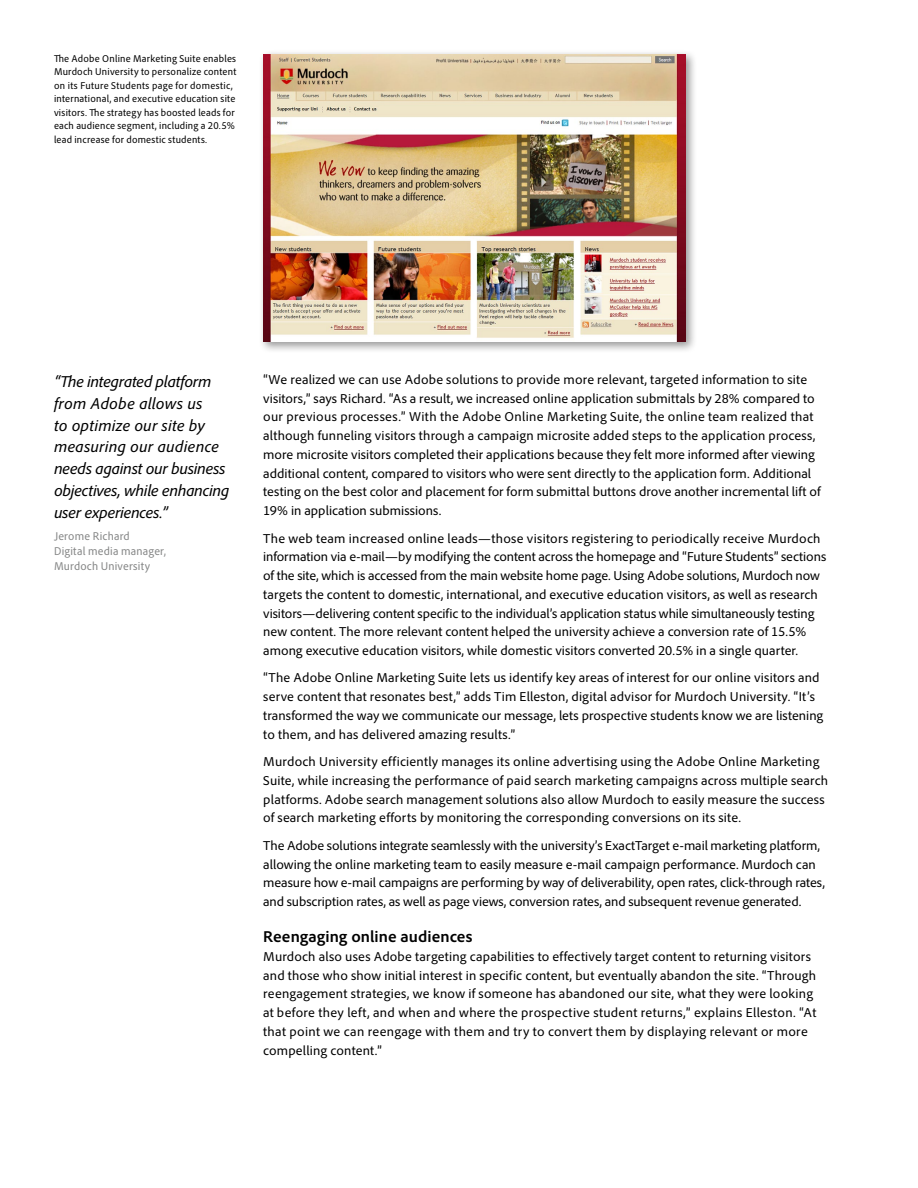
<style>
.page{position:relative;width:918px;height:1188px;background:#fff}
.page>*{position:absolute;margin:0;border:0;box-sizing:border-box;transform-origin:0 0}
.Profile_quote{font:italic 16.5px/21.8px "Adobe Clean";letter-spacing:-.01em;color:#000}
.Text__Headline_2{font:700 16.5px "Adobe Clean";letter-spacing:.005em;color:#000}
.Text__Body{font:13.5px/18.8px "Adobe Clean";letter-spacing:.005em;color:#000}
.Text__Body_first_aft{font:13.5px/18.8px "Adobe Clean";letter-spacing:.015em;color:#000}
.Profile_quote_source{font:semi-condensed 12px/15px "Adobe Clean";letter-spacing:.015em;color:#868787}
.Text__Caption_Body{font:semi-condensed 10.5px/13.5px "Adobe Clean";letter-spacing:.02em;color:#000}
</style>
<div class="page">
<div style="left:258px;top:49px;width:439px;height:304px;background:#000;opacity:.4"></div>
<img style="left:263px;top:54px;width:423px;height:288px">
<p class="Text__Caption_Body" style="left:54px;top:51px;width:184px">The Adobe Online Marketing Suite enables Murdoch University to personalize content on its Future Students page for domestic, international, and executive education site visitors. The strategy has boosted leads for each audience segment, including a 20.5% lead increase for domestic students.</p>
<p class="Profile_quote" style="left:54px;top:371px;width:177px">“The integrated platform from Adobe allows us<br>to optimize our site by measuring our audience needs against our business objectives, while enhancing user experiences.”</p>
<p class="Profile_quote_source" style="left:54px;top:529px;width:114px">Jerome Richard<br>Digital media manager,<br>Murdoch University</p>
<p class="Text__Body" style="left:263px;top:370px;width:559px">“We realized we can use Adobe solutions to provide more relevant, targeted information to site visitors,” says Richard. “As a result, we increased online application submittals by 28% compared to our previous processes.” With the Adobe Online Marketing Suite, the online team realized that although funneling visitors through a campaign microsite added steps to the application process, more microsite visitors completed their applications because they felt more informed after viewing additional content, compared to visitors who were sent directly to the application form. Additional testing on the best color and placement for form submittal buttons drove another incremental lift of 19% in application submissions.</p>
<p class="Text__Body" style="left:263px;top:529px;width:565px">The web team increased online leads—those visitors registering to periodically receive Murdoch information via e-mail—by modifying the content across the homepage and “Future Students” sections of the site, which is accessed from the main website home page. Using Adobe solutions, Murdoch now targets the content to domestic, international, and executive education visitors, as well as research visitors—delivering content specific to the individual’s application status while simultaneously testing new content. The more relevant content helped the university achieve a conversion rate of 15.5% among executive education visitors, while domestic visitors converted 20.5% in a single quarter.</p>
<p class="Text__Body" style="left:263px;top:668px;width:562px">“The Adobe Online Marketing Suite lets us identify key areas of interest for our online visitors and serve content that resonates best,” adds Tim Elleston, digital advisor for Murdoch University. “It’s transformed the way we communicate our message, lets prospective students know we are listening to them, and has delivered amazing results.”</p>
<p class="Text__Body" style="left:263px;top:752px;width:566px">Murdoch University efficiently manages its online advertising using the Adobe Online Marketing Suite, while increasing the performance of paid search marketing campaigns across multiple search platforms. Adobe search management solutions also allow Murdoch to easily measure the success of search marketing efforts by monitoring the corresponding conversions on its site.</p>
<p class="Text__Body" style="left:263px;top:836px;width:563px">The Adobe solutions integrate seamlessly with the university’s ExactTarget e-mail marketing platform, allowing the online marketing team to easily measure e-mail campaign performance. Murdoch can measure how e-mail campaigns are performing by way of deliverability, open rates, click-through rates, and subscription rates, as well as page views, conversion rates, and subsequent revenue generated.</p>
<p class="Text__Headline_2" style="left:263px;top:926px;width:211px">Reengaging online audiences</p>
<p class="Text__Body_first_aft" style="left:263px;top:947px;width:555px">Murdoch also uses Adobe targeting capabilities to effectively target content to returning visitors and those who show initial interest in specific content, but eventually abandon the site. “Through reengagement strategies, we know if someone has abandoned our site, what they were looking at before they left, and when and where the prospective student returns,” explains Elleston. “At that point we can reengage with them and try to convert them by displaying relevant or more compelling content.”</p>
</div>
